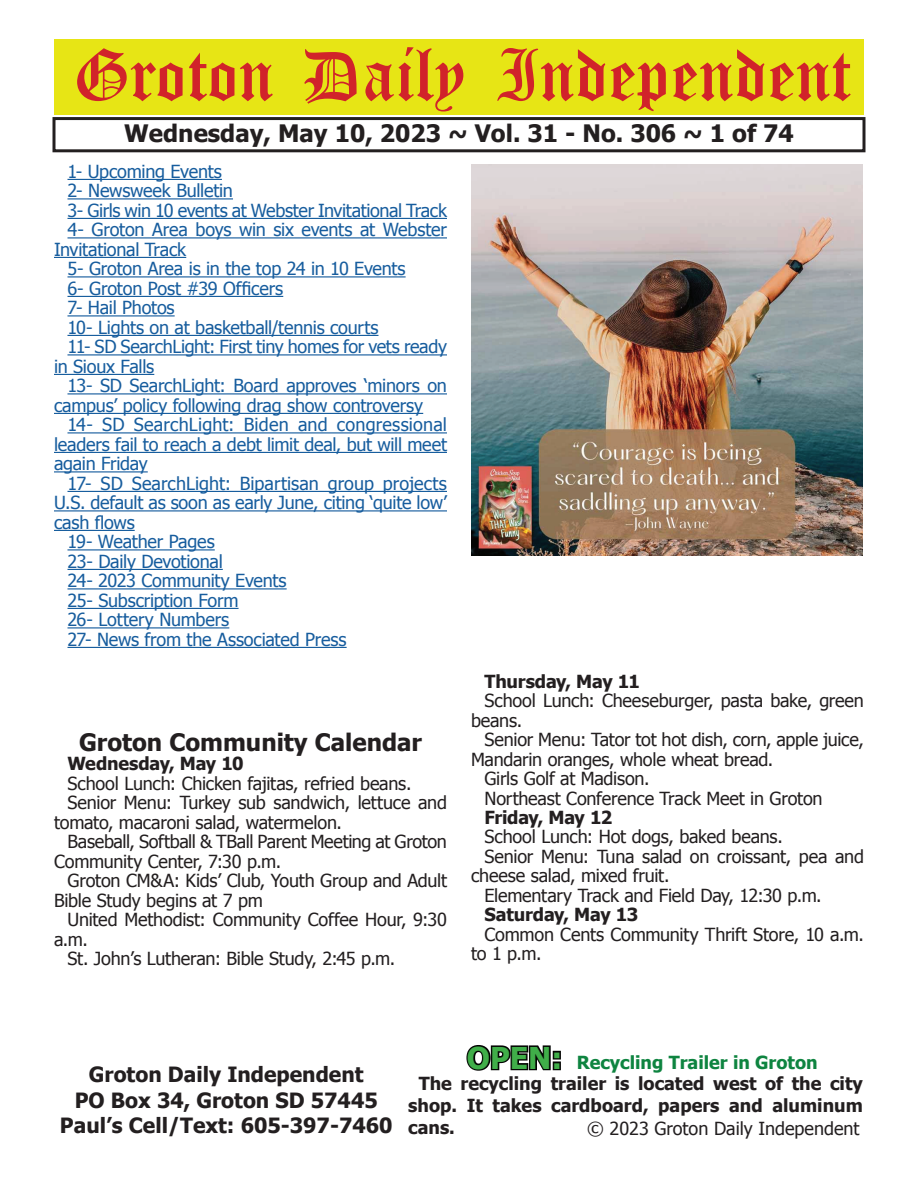
<style>
.page{position:relative;width:918px;height:1188px;background:#fff}
.page>*{position:absolute;margin:0;border:0;box-sizing:border-box;transform-origin:0 0}
.t1{font:54px "Old English Five";color:#d1232a}
.t2{font:700 24px "Tahoma";color:#231f20}
.t3{font:700 21px/25.2px "Tahoma";color:#231f20;text-align:center}
.t4{font:18px/19.5px "Tahoma";letter-spacing:-.01em;color:#231f20}
.t5{font:18px "Tahoma";letter-spacing:-.015em;color:#175d9e}
.t6{font:700 18px "Tahoma";color:#231f20}
.t7{font:18px "Tahoma";letter-spacing:.005em;color:#175d9e}
.t8{font:18px "Tahoma";letter-spacing:.01em;color:#175d9e}
.t9{font:700 18px "Tahoma";color:#0e8440}
.t10{font:700 18px "Tahoma";letter-spacing:-.02em;color:#231f20}
.s1{font-size:30px;color:#040503}
</style>
<div class="page">
<div style="left:52px;top:117px;width:814px;height:35px;border:3px solid #231f20"></div>
<div style="left:54px;top:40px;width:810px;height:75px;background:#e7e515"></div>
<hr style="left:68px;top:179px;width:154px;height:1px;background:#175d9e">
<hr style="left:68px;top:198px;width:165px;height:1px;background:#175d9e">
<hr style="left:68px;top:218px;width:379px;height:1px;background:#175d9e">
<hr style="left:68px;top:237px;width:379px;height:1px;background:#175d9e">
<hr style="left:54px;top:257px;width:132px;height:1px;background:#175d9e">
<hr style="left:68px;top:276px;width:338px;height:1px;background:#175d9e">
<hr style="left:68px;top:296px;width:215px;height:1px;background:#175d9e">
<hr style="left:68px;top:315px;width:107px;height:1px;background:#175d9e">
<hr style="left:68px;top:335px;width:311px;height:1px;background:#175d9e">
<hr style="left:68px;top:354px;width:379px;height:1px;background:#175d9e">
<hr style="left:54px;top:374px;width:100px;height:1px;background:#175d9e">
<hr style="left:68px;top:393px;width:379px;height:1px;background:#175d9e">
<hr style="left:54px;top:413px;width:369px;height:1px;background:#175d9e">
<hr style="left:68px;top:432px;width:379px;height:1px;background:#175d9e">
<hr style="left:54px;top:452px;width:393px;height:1px;background:#175d9e">
<hr style="left:54px;top:471px;width:94px;height:1px;background:#175d9e">
<hr style="left:68px;top:491px;width:379px;height:1px;background:#175d9e">
<hr style="left:54px;top:510px;width:393px;height:1px;background:#175d9e">
<hr style="left:54px;top:530px;width:81px;height:1px;background:#175d9e">
<hr style="left:68px;top:549px;width:147px;height:1px;background:#175d9e">
<hr style="left:68px;top:569px;width:155px;height:1px;background:#175d9e">
<hr style="left:68px;top:588px;width:219px;height:1px;background:#175d9e">
<hr style="left:68px;top:608px;width:171px;height:1px;background:#175d9e">
<hr style="left:68px;top:627px;width:161px;height:1px;background:#175d9e">
<hr style="left:68px;top:647px;width:279px;height:1px;background:#175d9e">
<img style="left:471px;top:164px;width:391px;height:392px">
<h1 class="t1" style="left:73px;top:50px;width:779px">Groton Daily Independent</h1>
<h2 class="t2" style="left:124px;top:116px;width:671px">Wednesday, May 10, 2023 ~ Vol. 31 - No. 306 ~ 1 of 74</h2>
<p class="t5" style="left:68px;top:159px;width:156px">1- Upcoming Events</p>
<p class="t5" style="left:68px;top:179px;width:167px">2- Newsweek Bulletin</p>
<p class="t5" style="left:68px;top:198px;width:381px">3- Girls win 10 events at Webster Invitational Track</p>
<p class="t5" style="left:68px;top:218px;width:381px">4- Groton Area boys win six events at Webster</p>
<p class="t5" style="left:54px;top:237px;width:134px">Invitational Track</p>
<p class="t5" style="left:68px;top:257px;width:340px">5- Groton Area is in the top 24 in 10 Events</p>
<p class="t5" style="left:68px;top:276px;width:217px">6- Groton Post #39 Officers</p>
<p class="t5" style="left:68px;top:296px;width:109px">7- Hail Photos</p>
<p class="t5" style="left:68px;top:315px;width:312px">10- Lights on at basketball/tennis courts</p>
<p class="t5" style="left:68px;top:335px;width:381px">11- SD SearchLight: First tiny homes for vets ready</p>
<p class="t5" style="left:54px;top:354px;width:102px">in Sioux Falls</p>
<p class="t5" style="left:68px;top:374px;width:381px">13- SD SearchLight: Board approves ‘minors on</p>
<p class="t5" style="left:54px;top:393px;width:371px">campus’ policy following drag show controversy</p>
<p class="t8" style="left:68px;top:413px;width:381px">14- SD SearchLight: Biden and congressional</p>
<p class="t5" style="left:54px;top:432px;width:395px">leaders fail to reach a debt limit deal, but will meet</p>
<p class="t5" style="left:54px;top:452px;width:95px">again Friday</p>
<p class="t7" style="left:68px;top:471px;width:381px">17- SD SearchLight: Bipartisan group projects</p>
<p class="t5" style="left:54px;top:491px;width:395px">U.S. default as soon as early June, citing ‘quite low’</p>
<p class="t5" style="left:54px;top:510px;width:82px">cash flows</p>
<p class="t5" style="left:68px;top:530px;width:149px">19- Weather Pages</p>
<p class="t5" style="left:68px;top:549px;width:157px">23- Daily Devotional</p>
<p class="t5" style="left:68px;top:569px;width:221px">24- 2023 Community Events</p>
<p class="t5" style="left:68px;top:588px;width:173px">25- Subscription Form</p>
<p class="t5" style="left:68px;top:608px;width:163px">26- Lottery Numbers</p>
<p class="t5" style="left:68px;top:627px;width:281px">27- News from the Associated Press</p>
<h2 class="t2" style="left:79px;top:725px;width:344px">Groton Community Calendar</h2>
<p class="t6" style="left:68px;top:751px;width:178px">Wednesday, May 10</p>
<p class="t4" style="left:68px;top:772px;width:345px">School Lunch: Chicken fajitas, refried beans.</p>
<p class="t4" style="left:68px;top:792px;width:381px">Senior Menu: Turkey sub sandwich, lettuce and</p>
<p class="t4" style="left:54px;top:811px;width:289px">tomato, macaroni salad, watermelon.</p>
<p class="t4" style="left:68px;top:831px;width:381px">Baseball, Softball &amp; TBall Parent Meeting at Groton</p>
<p class="t4" style="left:54px;top:850px;width:229px">Community Center, 7:30 p.m.</p>
<p class="t4" style="left:68px;top:870px;width:381px">Groton CM&amp;A: Kids’ Club, Youth Group and Adult</p>
<p class="t4" style="left:54px;top:889px;width:210px">Bible Study begins at 7 pm</p>
<p class="t4" style="left:68px;top:909px;width:381px">United Methodist: Community Coffee Hour, 9:30</p>
<p class="t4" style="left:54px;top:928px;width:35px">a.m.</p>
<p class="t4" style="left:68px;top:948px;width:329px">St. John’s Lutheran: Bible Study, 2:45 p.m.</p>
<p class="t6" style="left:485px;top:668px;width:157px">Thursday, May 11</p>
<p class="t4" style="left:471px;top:690px;width:395px;text-indent:14px">School Lunch: Cheeseburger, pasta bake, green beans.</p>
<p class="t4" style="left:485px;top:729px;width:381px">Senior Menu: Tator tot hot dish, corn, apple juice,</p>
<p class="t4" style="left:471px;top:748px;width:304px">Mandarin oranges, whole wheat bread.</p>
<p class="t4" style="left:485px;top:768px;width:167px">Girls Golf at Madison.</p>
<p class="t4" style="left:485px;top:787px;width:340px">Northeast Conference Track Meet in Groton</p>
<p class="t10" style="left:485px;top:805px;width:129px">Friday, May 12</p>
<p class="t4" style="left:485px;top:826px;width:300px">School Lunch: Hot dogs, baked beans.</p>
<p class="t4" style="left:485px;top:846px;width:381px">Senior Menu: Tuna salad on croissant, pea and</p>
<p class="t4" style="left:471px;top:865px;width:200px">cheese salad, mixed fruit.</p>
<p class="t4" style="left:485px;top:885px;width:339px">Elementary Track and Field Day, 12:30 p.m.</p>
<p class="t6" style="left:485px;top:902px;width:155px">Saturday, May 13</p>
<p class="t4" style="left:471px;top:924px;width:395px;text-indent:14px">Common Cents Community Thrift Store, 10 a.m. to 1 p.m.</p>
<p class="t3" style="left:60px;top:1061px;width:334px">Groton Daily Independent<br>PO Box 34, Groton SD 57445<br>Paul’s Cell/Text: 605-397-7460</p>
<p class="t9" style="left:467px;top:1050px;width:352px"><span class="s1">OPEN:</span> Recycling Trailer in Groton</p>
<p class="t6" style="left:419px;top:1071px;width:446px">The recycling trailer is located west of the city</p>
<p class="t6" style="left:408px;top:1093px;width:456px">shop. It takes cardboard, papers and aluminum</p>
<p class="t6" style="left:408px;top:1114px;width:48px">cans.</p>
<p class="t4" style="left:587px;top:1118px;width:274px">© 2023 Groton Daily Independent</p>
</div>
